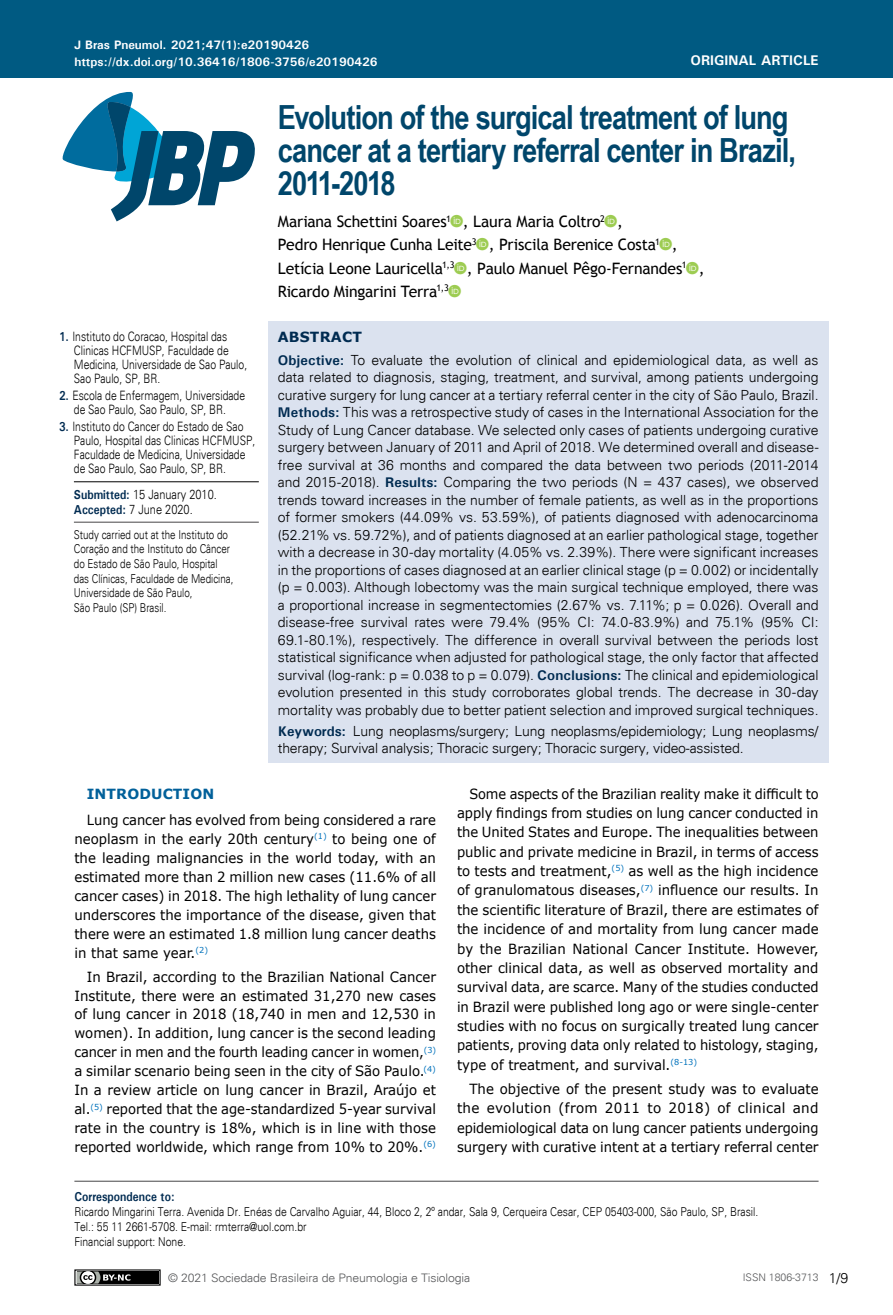
<style>
.page{position:relative;width:893px;height:1315px;background:#fff}
.page>*{position:absolute;margin:0;border:0;box-sizing:border-box;transform-origin:0 0}
.t1{font:700 33.25px/33.2px "Arial Narrow";letter-spacing:-.025em;color:#00466b}
.t2{font:21px "ID font Regular";color:#9dcc52}
.t3{font:15.75px "Trebuchet MS";letter-spacing:-.015em;color:#000}
.t4{font:300 14px/17.5px "Univers";letter-spacing:-.01em;color:#000;text-align:justify}
.t5{font:14px/19.4px "Verdana";color:#000;text-align:justify;scale:.93 1}
.t6{font:14px/18.9px "Verdana";color:#000;text-align:justify;scale:.95 1}
.t7{font:14px/18.9px "Verdana";color:#000;text-align:justify;scale:.94 1}
.t8{font:700 14px "Univers";color:#fff}
.t9{font:700 14px "Verdana";letter-spacing:.01em;color:#01609a}
.t10{font:700 14px "Verdana";letter-spacing:.015em;color:#002b51}
.t11{font:300 12.95px/14px "Univers";color:#000;scale:.8 1}
.t12{font:300 12.95px/14.9px "Univers";color:#000;scale:.85 1}
.t13{font:700 12.95px "Univers";color:#002b51;scale:.85 1}
.t14{font:300 12.25px/14.7px "Univers";color:#000;scale:.85 1}
.t15{font:300 12.25px/14.7px "Univers";color:#000;scale:.8 1}
.t16{font:700 12.25px "Univers";color:#fff}
.t17{font:300 11.72px "Univers";letter-spacing:-.01em;color:#58595b;scale:1.04 1}
.t18{font:300 10.5px "Univers";color:#58595b}
.s1{font-weight:700;color:#002b51}
.s2{font-family:"ID font Regular";font-size:21px;color:#9dcc52}
.s3{font-family:"Trebuchet MS";font-size:15.75px;color:#000}
</style>
<div class="page">
<div style="left:0;top:0;width:893px;height:78px;background:#005a82"></div>
<svg style="left:62px;top:91px;width:193px;height:130px"></svg>
<div style="left:75px;top:1270px;width:85px;height:15px;background:#000"></div>
<div style="left:74px;top:1269px;width:87px;height:16px;border:1px solid #000"></div>
<svg style="left:74px;top:1269px;width:56px;height:17px"></svg>
<div style="left:268px;top:321px;width:560px;height:442px;background:#dbe2ef"></div>
<hr style="left:74px;top:1180px;width:745px;height:1px;background:#464547">
<hr style="left:74px;top:481px;width:185px;height:1px;background:#000">
<hr style="left:74px;top:522px;width:185px;height:1px;background:#464547">
<p class="t16" style="left:74px;top:37px;width:236px">J Bras Pneumol. 2021;47(1):e20190426</p>
<p class="t16" style="left:74px;top:54px;width:305px">https://dx.doi.org/10.36416/1806-3756/e20190426</p>
<p class="t8" style="left:690px;top:52px;width:130px">ORIGINAL ARTICLE</p>
<p class="t11" style="left:74px;top:329px;width:218px;text-indent:-15px"><span class="s1">1.</span> Instituto do Coracao, Hospital das<br>Clinicas HCFMUSP, Faculdade de<br>Medicina, Universidade de Sao Paulo,<br>Sao Paulo, SP, BR.</p>
<p class="t11" style="left:59px;top:388px;width:234px;text-align:center"><span class="s1">2.</span> Escola de Enfermagem, Universidade de Sao Paulo, Sao Paulo, SP, BR.</p>
<p class="t11" style="left:74px;top:419px;width:228px;text-indent:-15px"><span class="s1">3.</span> Instituto do Cancer do Estado de Sao Paulo, Hospital das Clinicas HCFMUSP, Faculdade de Medicina, Universidade de Sao Paulo, Sao Paulo, SP, BR.</p>
<p class="t12" style="left:74px;top:487px;width:170px"><span class="s1">Submitted:</span> 15 January 2010.<br><span class="s1">Accepted:</span> 7 June 2020.</p>
<p class="t15" style="left:74px;top:527px;width:201px">Study carried out at the Instituto do<br>Coração and the Instituto do Câncer do Estado de São Paulo, Hospital das Clínicas, Faculdade de Medicina,<br>Universidade de São Paulo,<br>São Paulo (SP) Brasil.</p>
<h1 class="t1" style="left:278px;top:99px;width:520px">Evolution of the surgical treatment of lung cancer at a tertiary referral center in Brazil,<br>2011-2018</h1>
<p class="t3" style="left:278px;top:212px;width:329px">Mariana Schettini Soares<sup>1</sup><span class="s2">a</span>, Laura Maria Coltro<sup>2</sup></p>
<h2 class="t2" style="left:605px;top:210px;width:20px">a<span class="s3">,</span></h2>
<p class="t3" style="left:278px;top:235px;width:384px">Pedro Henrique Cunha Leite<sup>3</sup><span class="s2">a</span>, Priscila Berenice Costa<sup>1</sup></p>
<h2 class="t2" style="left:659px;top:234px;width:20px">a<span class="s3">,</span></h2>
<p class="t3" style="left:278px;top:259px;width:410px">Letícia Leone Lauricella<sup>1,3</sup><span class="s2">a</span>, Paulo Manuel Pêgo-Fernandes<sup>1</sup></p>
<h2 class="t2" style="left:686px;top:257px;width:20px">a<span class="s3">,</span></h2>
<p class="t3" style="left:278px;top:282px;width:173px">Ricardo Mingarini Terra<sup>1,3</sup></p>
<h2 class="t2" style="left:449px;top:280px;width:14px">a</h2>
<p class="t10" style="left:278px;top:327px;width:86px">ABSTRACT</p>
<p class="t4" style="left:278px;top:351px;width:542px"><span class="s1">Objective:</span> To evaluate the evolution of clinical and epidemiological data, as well as data related to diagnosis, staging, treatment, and survival, among patients undergoing curative surgery for lung cancer at a tertiary referral center in the city of São Paulo, Brazil.<br><span class="s1">Methods:</span> This was a retrospective study of cases in the International Association for the Study of Lung Cancer database. We selected only cases of patients undergoing curative surgery between January of 2011 and April of 2018. We determined overall and disease&shy;free survival at 36 months and compared the data between two periods (2011-2014 and 2015-2018). <span class="s1">Results:</span> Comparing the two periods (N = 437 cases), we observed trends toward increases in the number of female patients, as well as in the proportions of former smokers (44.09% vs. 53.59%), of patients diagnosed with adenocarcinoma (52.21% vs. 59.72%), and of patients diagnosed at an earlier pathological stage, together with a decrease in 30-day mortality (4.05% vs. 2.39%). There were significant increases in the proportions of cases diagnosed at an earlier clinical stage (p = 0.002) or incidentally (p = 0.003). Although lobectomy was the main surgical technique employed, there was a proportional increase in segmentectomies (2.67% vs. 7.11%; p = 0.026). Overall and disease-free survival rates were 79.4% (95% CI: 74.0-83.9%) and 75.1% (95% CI:<br>69.1-80.1%), respectively. The difference in overall survival between the periods lost statistical significance when adjusted for pathological stage, the only factor that affected survival (log-rank: p = 0.038 to p = 0.079). <span class="s1">Conclusions:</span> The clinical and epidemiological evolution presented in this study corroborates global trends. The decrease in 30-day mortality was probably due to better patient selection and improved surgical techniques.</p>
<p class="t4" style="left:278px;top:723px;width:542px;line-height:16.8px"><span class="s1">Keywords:</span> Lung neoplasms/surgery; Lung neoplasms/epidemiology; Lung neoplasms/ therapy; Survival analysis; Thoracic surgery; Thoracic surgery, video-assisted.</p>
<p class="t9" style="left:87px;top:783px;width:129px">INTRODUCTION</p>
<p class="t7" style="left:74px;top:810px;width:386px;text-indent:12px">Lung cancer has evolved from being considered a rare neoplasm in the early 20th century<sup>(1)</sup> to being one of the leading malignancies in the world today, with an estimated more than 2 million new cases (11.6% of all cancer cases) in 2018. The high lethality of lung cancer underscores the importance of the disease, given that there were an estimated 1.8 million lung cancer deaths in that same year.<sup>(2)</sup></p>
<p class="t6" style="left:74px;top:967px;width:382px;text-indent:12px">In Brazil, according to the Brazilian National Cancer Institute, there were an estimated 31,270 new cases of lung cancer in 2018 (18,740 in men and 12,530 in women). In addition, lung cancer is the second leading cancer in men and the fourth leading cancer in women,<sup>(3) </sup>a similar scenario being seen in the city of São Paulo.<sup>(4)<br></sup>In a review article on lung cancer in Brazil, Araújo et al.<sup>(5)</sup> reported that the age-standardized 5-year survival rate in the country is 18%, which is in line with those reported worldwide, which range from 10% to 20%.<sup>(6)</sup></p>
<p class="t5" style="left:457px;top:784px;width:390px;text-indent:12px">Some aspects of the Brazilian reality make it difficult to apply findings from studies on lung cancer conducted in the United States and Europe. The inequalities between public and private medicine in Brazil, in terms of access to tests and treatment,<sup>(5)</sup> as well as the high incidence of granulomatous diseases,<sup>(7)</sup> influence our results. In the scientific literature of Brazil, there are estimates of the incidence of and mortality from lung cancer made by the Brazilian National Cancer Institute. However, other clinical data, as well as observed mortality and survival data, are scarce. Many of the studies conducted in Brazil were published long ago or were single-center studies with no focus on surgically treated lung cancer patients, proving data only related to histology, staging, type of treatment, and survival.<sup>(8-13)</sup></p>
<p class="t6" style="left:457px;top:1079px;width:382px;line-height:19.4px;text-indent:12px">The objective of the present study was to evaluate the evolution (from 2011 to 2018) of clinical and epidemiological data on lung cancer patients undergoing surgery with curative intent at a tertiary referral center</p>
<p class="t13" style="left:74px;top:1189px;width:119px">Correspondence to:</p>
<p class="t14" style="left:74px;top:1204px;width:806px">Ricardo Mingarini Terra. Avenida Dr. Enéas de Carvalho Aguiar, 44, Bloco 2, 2º andar, Sala 9, Cerqueira Cesar, CEP 05403-000, São Paulo, SP, Brasil.<br>Tel.: 55 11 2661-5708. E-mail: rmterra@uol.com.br<br>Financial support: None.</p>
<p class="t17" style="left:168px;top:1270px;width:292px">© 2021 Sociedade Brasileira de Pneumologia e Tisiologia</p>
<p class="t18" style="left:743px;top:1271px;width:77px">ISSN 1806-3713</p>
<p class="t4" style="left:829px;top:1269px;width:21px">1/9</p>
</div>
